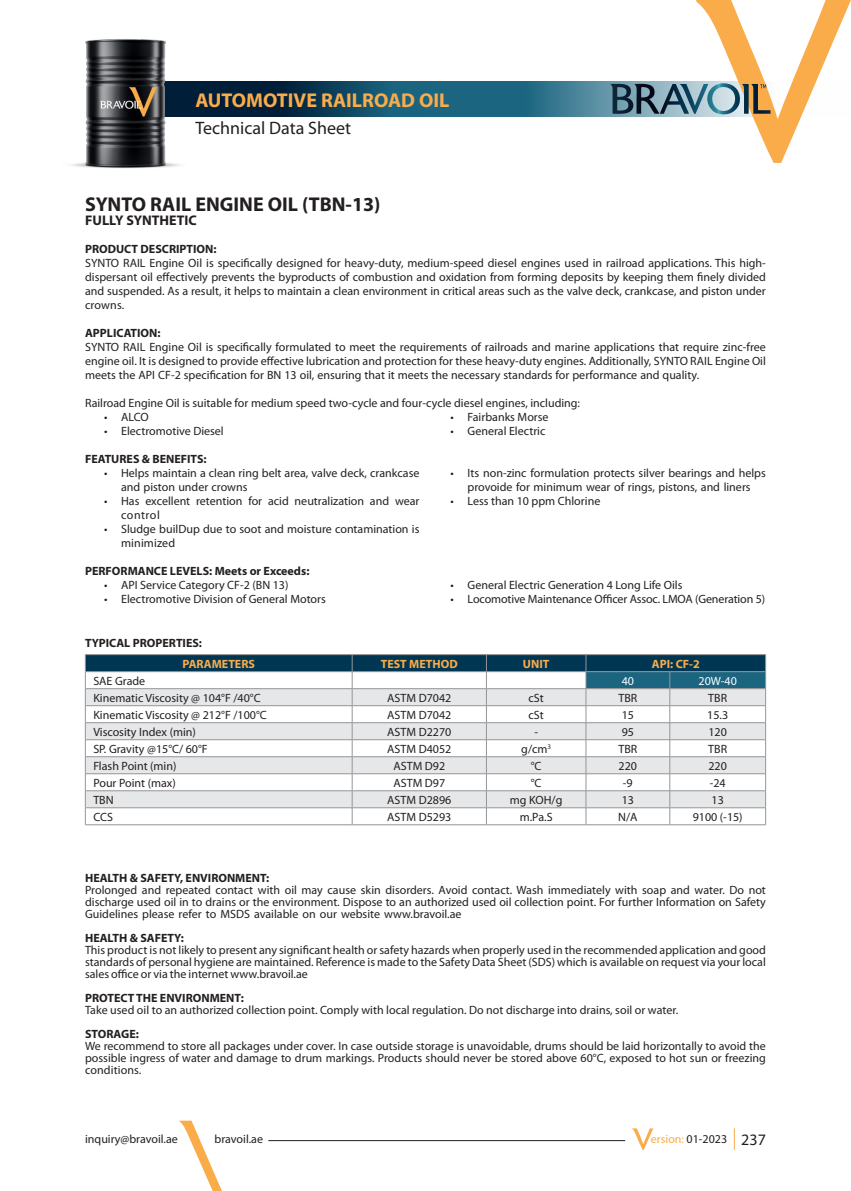
<style>
.page{position:relative;width:851px;height:1191px;background:#fff}
.page>*{position:absolute;margin:0;border:0;box-sizing:border-box;transform-origin:0 0}
.t1{font:700 20px "Myriad Pro";color:#231f20}
.t2{font:700 20px "Myriad Pro";color:#faac4b}
.t3{font:18px "Myriad Pro";color:#231f20}
.t4{font:700 14px "Myriad Pro";color:#231f20}
.t5{font:12px/14px "Myriad Pro";color:#231f20;text-align:justify}
.t6{font:700 12px "Myriad Pro";color:#231f20}
.t7{font:700 12px "Myriad Pro";color:#faac4b}
.t8{font:12px "Myriad Pro";color:#faac4b}
.t9{font:12px "Myriad Pro";color:#fff}
.s1{color:#231f20}
.s2{font-size:16px;color:#231f20}
</style>
<div class="page">
<svg style="left:425px;top:81px;width:185px;height:36px;fill:#1b6580"></svg>
<svg style="left:187px;top:81px;width:238px;height:36px"></svg>
<img style="left:72px;top:39px;width:115px;height:129px">
<svg style="left:610px;top:0;width:240px;height:163px"></svg>
<hr style="left:268px;top:1140px;width:357px;height:1px;background:#231f20">
<svg style="left:734px;top:1128px;width:1px;height:22px"></svg>
<svg style="left:632px;top:1128px;width:21px;height:22px"></svg>
<svg style="left:179px;top:1120px;width:43px;height:71px"></svg>
<svg style="left:85px;top:654px;width:681px;height:170px"></svg>
<hr style="left:85px;top:824px;width:267px;height:1px;background:#939598">
<hr style="left:352px;top:824px;width:134px;height:1px;background:#939598">
<hr style="left:486px;top:824px;width:100px;height:1px;background:#939598">
<hr style="left:586px;top:824px;width:83px;height:1px;background:#939598">
<hr style="left:669px;top:824px;width:96px;height:1px;background:#939598">
<p class="t2" style="left:195px;top:87px;width:255px">AUTOMOTIVE RAILROAD OIL</p>
<h2 class="t3" style="left:195px;top:117px;width:157px">Technical Data Sheet</h2>
<p class="t1" style="left:85px;top:191px;width:297px">SYNTO RAIL ENGINE OIL (TBN-13)</p>
<p class="t4" style="left:85px;top:211px;width:113px">FULLY SYNTHETIC</p>
<p class="t6" style="left:85px;top:241px;width:133px">PRODUCT DESCRIPTION:</p>
<p class="t5" style="left:85px;top:255px;width:682px">SYNTO RAIL Engine Oil is specifically designed for heavy-duty, medium-speed diesel engines used in railroad applications. This high&shy;dispersant oil effectively prevents the byproducts of combustion and oxidation from forming deposits by keeping them finely divided and suspended. As a result, it helps to maintain a clean environment in critical areas such as the valve deck, crankcase, and piston under crowns.</p>
<p class="t6" style="left:85px;top:325px;width:77px">APPLICATION:</p>
<p class="t5" style="left:85px;top:339px;width:682px">SYNTO RAIL Engine Oil is specifically formulated to meet the requirements of railroads and marine applications that require zinc-free engine oil. It is designed to provide effective lubrication and protection for these heavy-duty engines. Additionally, SYNTO RAIL Engine Oil meets the API CF-2 specification for BN 13 oil, ensuring that it meets the necessary standards for performance and quality.</p>
<p class="t5" style="left:85px;top:395px;width:496px">Railroad Engine Oil is suitable for medium speed two-cycle and four-cycle diesel engines, including:</p>
<p class="t5" style="left:104px;top:409px;width:46px">• ALCO</p>
<p class="t5" style="left:104px;top:423px;width:121px">• Electromotive Diesel</p>
<p class="t5" style="left:450px;top:409px;width:100px">• Fairbanks Morse</p>
<p class="t5" style="left:450px;top:423px;width:96px">• General Electric</p>
<p class="t6" style="left:85px;top:451px;width:123px">FEATURES &amp; BENEFITS:</p>
<p class="t5" style="left:121px;top:465px;width:300px;text-indent:-17px">• Helps maintain a clean ring belt area, valve deck, crankcase and piston under crowns</p>
<p class="t5" style="left:121px;top:493px;width:300px;text-indent:-17px">• Has excellent retention for acid neutralization and wear control</p>
<p class="t5" style="left:121px;top:521px;width:300px;text-indent:-17px">• Sludge builDup due to soot and moisture contamination is minimized</p>
<p class="t6" style="left:85px;top:563px;width:226px">PERFORMANCE LEVELS: Meets or Exceeds:</p>
<p class="t5" style="left:104px;top:577px;width:186px">• API Service Category CF-2 (BN 13)</p>
<p class="t5" style="left:104px;top:591px;width:223px">• Electromotive Division of General Motors</p>
<p class="t6" style="left:85px;top:635px;width:118px">TYPICAL PROPERTIES:</p>
<p class="t5" style="left:450px;top:465px;width:317px;text-align:center">• Its non-zinc formulation protects silver bearings and helps provoide for minimum wear of rings, pistons, and liners</p>
<p class="t5" style="left:450px;top:493px;width:151px">• Less than 10 ppm Chlorine</p>
<p class="t5" style="left:450px;top:577px;width:233px">• General Electric Generation 4 Long Life Oils</p>
<p class="t5" style="left:450px;top:591px;width:316px">• Locomotive Maintenance Officer Assoc. LMOA (Generation 5)</p>
<p class="t7" style="left:182px;top:656px;width:74px">PARAMETERS</p>
<p class="t7" style="left:381px;top:656px;width:78px">TEST METHOD</p>
<p class="t7" style="left:523px;top:656px;width:28px">UNIT</p>
<p class="t7" style="left:651px;top:656px;width:49px">API: CF-2</p>
<p class="t5" style="left:93px;top:673px;width:53px">SAE Grade</p>
<p class="t9" style="left:621px;top:673px;width:14px">40</p>
<p class="t9" style="left:698px;top:673px;width:40px">20W-40</p>
<p class="t5" style="left:93px;top:690px;width:169px">Kinematic Viscosity @ 104°F /40°C</p>
<p class="t5" style="left:387px;top:690px;width:66px">ASTM D7042</p>
<p class="t5" style="left:528px;top:690px;width:17px">cSt</p>
<p class="t5" style="left:618px;top:690px;width:20px">TBR</p>
<p class="t5" style="left:708px;top:690px;width:20px">TBR</p>
<p class="t5" style="left:93px;top:707px;width:175px">Kinematic Viscosity @ 212°F /100°C</p>
<p class="t5" style="left:387px;top:707px;width:66px">ASTM D7042</p>
<p class="t5" style="left:528px;top:707px;width:17px">cSt</p>
<p class="t5" style="left:621px;top:707px;width:14px">15</p>
<p class="t5" style="left:707px;top:707px;width:22px">15.3</p>
<p class="t5" style="left:93px;top:724px;width:104px">Viscosity Index (min)</p>
<p class="t5" style="left:387px;top:724px;width:66px">ASTM D2270</p>
<p class="t5" style="left:534px;top:724px;width:5px">-</p>
<p class="t5" style="left:621px;top:724px;width:14px">95</p>
<p class="t5" style="left:708px;top:724px;width:20px">120</p>
<p class="t5" style="left:93px;top:741px;width:116px">SP. Gravity @15°C/ 60°F</p>
<p class="t5" style="left:387px;top:741px;width:66px">ASTM D4052</p>
<p class="t5" style="left:521px;top:741px;width:31px">g/cm<sup>3</sup></p>
<p class="t5" style="left:618px;top:741px;width:20px">TBR</p>
<p class="t5" style="left:708px;top:741px;width:20px">TBR</p>
<p class="t5" style="left:93px;top:758px;width:85px">Flash Point (min)</p>
<p class="t5" style="left:393px;top:758px;width:53px">ASTM D92</p>
<p class="t5" style="left:530px;top:758px;width:12px">°C</p>
<p class="t5" style="left:618px;top:758px;width:20px">220</p>
<p class="t5" style="left:708px;top:758px;width:20px">220</p>
<p class="t5" style="left:93px;top:775px;width:84px">Pour Point (max)</p>
<p class="t5" style="left:393px;top:775px;width:53px">ASTM D97</p>
<p class="t5" style="left:530px;top:775px;width:12px">°C</p>
<p class="t5" style="left:623px;top:775px;width:11px">-9</p>
<p class="t5" style="left:709px;top:775px;width:17px">-24</p>
<p class="t5" style="left:93px;top:792px;width:22px">TBN</p>
<p class="t5" style="left:387px;top:792px;width:66px">ASTM D2896</p>
<p class="t5" style="left:510px;top:792px;width:54px">mg KOH/g</p>
<p class="t5" style="left:621px;top:792px;width:14px">13</p>
<p class="t5" style="left:711px;top:792px;width:14px">13</p>
<p class="t5" style="left:93px;top:809px;width:21px">CCS</p>
<p class="t5" style="left:387px;top:809px;width:66px">ASTM D5293</p>
<p class="t5" style="left:519px;top:809px;width:34px">m.Pa.S</p>
<p class="t5" style="left:618px;top:809px;width:21px">N/A</p>
<p class="t5" style="left:692px;top:809px;width:51px">9100 (-15)</p>
<p class="t6" style="left:85px;top:870px;width:186px">HEALTH &amp; SAFETY, ENVIRONMENT:</p>
<p class="t5" style="left:85px;top:884px;width:682px;line-height:12px">Prolonged and repeated contact with oil may cause skin disorders. Avoid contact. Wash immediately with soap and water. Do not discharge used oil in to drains or the environment. Dispose to an authorized used oil collection point. For further Information on Safety Guidelines please refer to MSDS available on our website www.bravoil.ae</p>
<p class="t6" style="left:85px;top:930px;width:100px">HEALTH &amp; SAFETY:</p>
<p class="t5" style="left:85px;top:944px;width:682px;line-height:12px">This product is not likely to present any significant health or safety hazards when properly used in the recommended application and good standards of personal hygiene are maintained. Reference is made to the Safety Data Sheet (SDS) which is available on request via your local sales office or via the internet www.bravoil.ae</p>
<p class="t6" style="left:85px;top:990px;width:160px">PROTECT THE ENVIRONMENT:</p>
<p class="t5" style="left:85px;top:1003px;width:594px">Take used oil to an authorized collection point. Comply with local regulation. Do not discharge into drains, soil or water.</p>
<p class="t6" style="left:85px;top:1026px;width:55px">STORAGE:</p>
<p class="t5" style="left:85px;top:1040px;width:682px;line-height:12px">We recommend to store all packages under cover. In case outside storage is unavoidable, drums should be laid horizontally to avoid the possible ingress of water and damage to drum markings. Products should never be stored above 60°C, exposed to hot sun or freezing conditions.</p>
<p class="t5" style="left:85px;top:1132px;width:94px">inquiry@bravoil.ae</p>
<p class="t5" style="left:214px;top:1132px;width:50px">bravoil.ae</p>
<p class="t8" style="left:650px;top:1131px;width:116px">ersion: <span class="s1">01-2023</span> <span class="s2">237</span></p>
</div>
